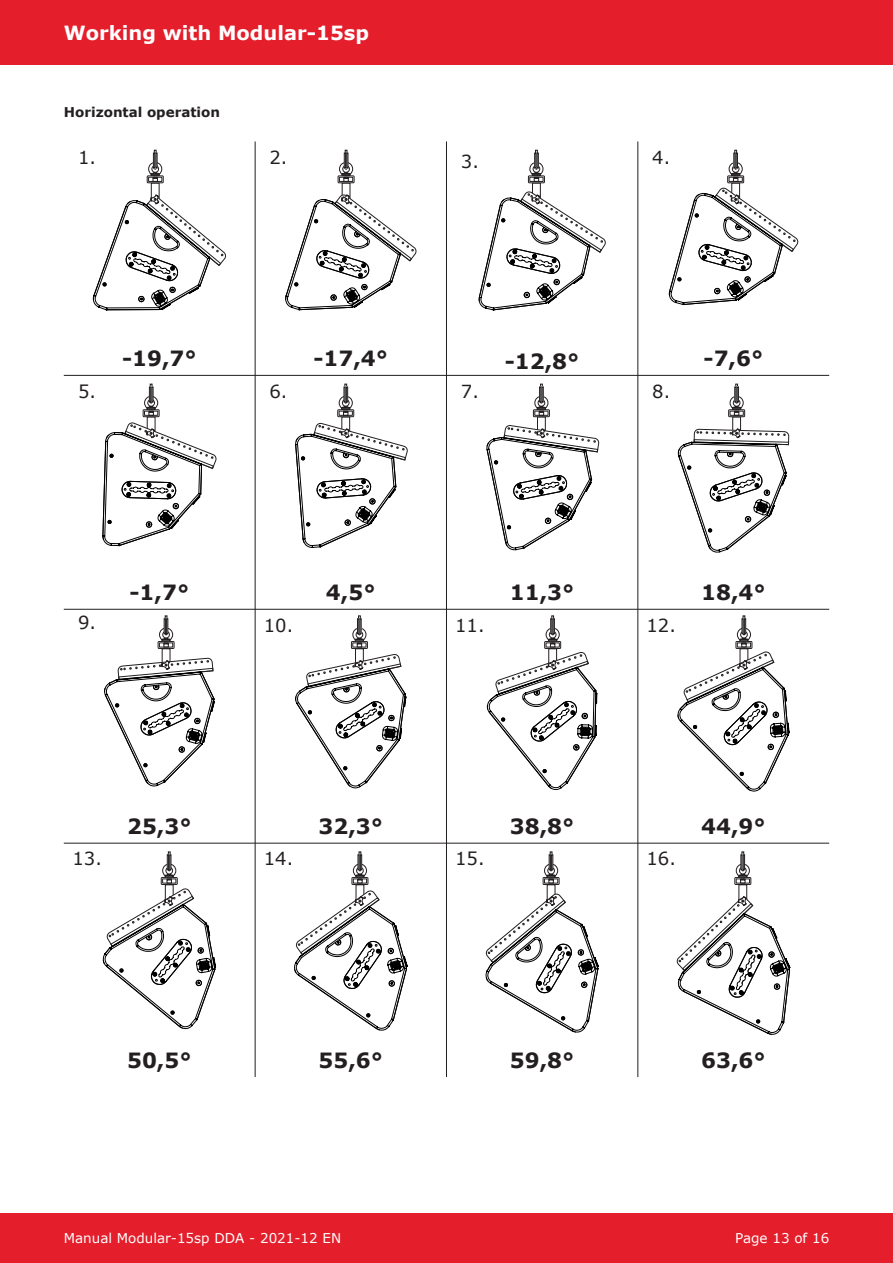
<style>
.page{position:relative;width:893px;height:1263px;background:#fff}
.page>*{position:absolute;margin:0;border:0;box-sizing:border-box;transform-origin:0 0}
.t1{font:700 21px "Verdana";color:#231f20}
.t2{font:700 19.5px "Verdana";color:#fff}
.t3{font:18px "Verdana";color:#231f20}
.t4{font:13.5px "Verdana";color:#fff}
.t5{font:700 13.5px "Verdana";color:#231f20}
</style>
<div class="page">
<div style="left:0;top:0;width:893px;height:64px;background:#e41e2b"></div>
<div style="left:0;top:1212px;width:893px;height:51px;background:#e41e2b"></div>
<hr style="left:64px;top:375px;width:765px;height:1px;background:#231f20">
<hr style="left:64px;top:609px;width:765px;height:1px;background:#231f20">
<hr style="left:64px;top:843px;width:765px;height:1px;background:#231f20">
<hr style="left:255px;top:141px;width:1px;height:936px;background:#231f20">
<hr style="left:446px;top:141px;width:1px;height:936px;background:#231f20">
<hr style="left:637px;top:141px;width:1px;height:936px;background:#231f20">
<div style="left:739px;top:884px;width:8px;height:21px;border:1px solid #231f20"></div>
<div style="left:735px;top:877px;width:16px;height:8px;border:1px solid #231f20"></div>
<svg style="left:736px;top:851px;width:14px;height:32px"></svg>
<svg style="left:676px;top:896px;width:114px;height:139px"></svg>
<div style="left:543px;top:877px;width:16px;height:8px;border:1px solid #231f20"></div>
<svg style="left:544px;top:851px;width:14px;height:32px"></svg>
<svg style="left:485px;top:893px;width:114px;height:139px"></svg>
<div style="left:352px;top:877px;width:16px;height:8px;border:1px solid #231f20"></div>
<svg style="left:353px;top:851px;width:14px;height:32px"></svg>
<svg style="left:294px;top:890px;width:114px;height:140px"></svg>
<svg style="left:103px;top:851px;width:113px;height:178px"></svg>
<svg style="left:677px;top:615px;width:113px;height:176px"></svg>
<svg style="left:487px;top:615px;width:110px;height:175px"></svg>
<div style="left:355px;top:649px;width:9px;height:20px;border:1px solid #231f20"></div>
<div style="left:351px;top:641px;width:17px;height:8px;border:1px solid #231f20"></div>
<svg style="left:352px;top:615px;width:14px;height:32px"></svg>
<svg style="left:295px;top:653px;width:111px;height:135px"></svg>
<div style="left:158px;top:641px;width:16px;height:8px;border:1px solid #231f20"></div>
<svg style="left:159px;top:615px;width:14px;height:32px"></svg>
<svg style="left:104px;top:658px;width:111px;height:128px"></svg>
<div style="left:732px;top:417px;width:9px;height:20px;border:1px solid #231f20"></div>
<div style="left:728px;top:410px;width:17px;height:7px;border:1px solid #231f20"></div>
<svg style="left:730px;top:384px;width:14px;height:31px"></svg>
<svg style="left:678px;top:428px;width:111px;height:124px"></svg>
<div style="left:537px;top:417px;width:8px;height:20px;border:1px solid #231f20"></div>
<div style="left:533px;top:410px;width:17px;height:7px;border:1px solid #231f20"></div>
<svg style="left:534px;top:384px;width:14px;height:31px"></svg>
<svg style="left:486px;top:425px;width:113px;height:125px"></svg>
<div style="left:342px;top:417px;width:8px;height:20px;border:1px solid #231f20"></div>
<div style="left:337px;top:410px;width:17px;height:7px;border:1px solid #231f20"></div>
<svg style="left:339px;top:384px;width:14px;height:31px"></svg>
<svg style="left:295px;top:423px;width:113px;height:125px"></svg>
<div style="left:143px;top:410px;width:16px;height:7px;border:1px solid #231f20"></div>
<svg style="left:144px;top:384px;width:14px;height:31px"></svg>
<svg style="left:102px;top:422px;width:115px;height:124px"></svg>
<svg style="left:669px;top:150px;width:129px;height:155px"></svg>
<div style="left:532px;top:183px;width:9px;height:20px;border:1px solid #231f20"></div>
<div style="left:528px;top:176px;width:17px;height:7px;border:1px solid #231f20"></div>
<svg style="left:529px;top:150px;width:14px;height:32px"></svg>
<svg style="left:479px;top:191px;width:127px;height:119px"></svg>
<div style="left:342px;top:183px;width:8px;height:20px;border:1px solid #231f20"></div>
<div style="left:338px;top:176px;width:16px;height:7px;border:1px solid #231f20"></div>
<svg style="left:339px;top:150px;width:14px;height:32px"></svg>
<svg style="left:285px;top:194px;width:132px;height:116px"></svg>
<div style="left:151px;top:183px;width:8px;height:20px;border:1px solid #231f20"></div>
<div style="left:147px;top:176px;width:16px;height:7px;border:1px solid #231f20"></div>
<svg style="left:148px;top:150px;width:14px;height:32px"></svg>
<svg style="left:93px;top:195px;width:133px;height:115px"></svg>
<p class="t2" style="left:64px;top:20px;width:307px">Working with Modular-15sp</p>
<p class="t5" style="left:64px;top:102px;width:158px">Horizontal operation</p>
<p class="t3" style="left:78px;top:145px;width:20px">1.</p>
<p class="t3" style="left:270px;top:145px;width:20px">2.</p>
<p class="t3" style="left:461px;top:149px;width:19px">3.</p>
<p class="t3" style="left:652px;top:145px;width:19px">4.</p>
<p class="t1" style="left:122px;top:343px;width:76px">-19,7°</p>
<p class="t1" style="left:313px;top:343px;width:76px">-17,4°</p>
<p class="t1" style="left:505px;top:346px;width:76px">-12,8°</p>
<p class="t1" style="left:704px;top:343px;width:61px">-7,6°</p>
<p class="t3" style="left:78px;top:379px;width:20px">5.</p>
<p class="t3" style="left:270px;top:379px;width:20px">6.</p>
<p class="t3" style="left:461px;top:379px;width:19px">7.</p>
<p class="t3" style="left:652px;top:379px;width:19px">8.</p>
<p class="t1" style="left:130px;top:577px;width:61px">-1,7°</p>
<p class="t1" style="left:326px;top:577px;width:51px">4,5°</p>
<p class="t1" style="left:510px;top:577px;width:66px">11,3°</p>
<p class="t1" style="left:701px;top:577px;width:66px">18,4°</p>
<p class="t3" style="left:78px;top:610px;width:20px">9.</p>
<p class="t3" style="left:264px;top:613px;width:31px">10.</p>
<p class="t3" style="left:455px;top:613px;width:31px">11.</p>
<p class="t3" style="left:646px;top:613px;width:31px">12.</p>
<p class="t1" style="left:127px;top:811px;width:66px">25,3°</p>
<p class="t1" style="left:318px;top:811px;width:66px">32,3°</p>
<p class="t1" style="left:510px;top:811px;width:66px">38,8°</p>
<p class="t1" style="left:701px;top:811px;width:66px">44,9°</p>
<p class="t3" style="left:72px;top:846px;width:31px">13.</p>
<p class="t3" style="left:264px;top:846px;width:31px">14.</p>
<p class="t3" style="left:455px;top:846px;width:31px">15.</p>
<p class="t3" style="left:646px;top:846px;width:31px">16.</p>
<p class="t1" style="left:127px;top:1045px;width:66px">50,5°</p>
<p class="t1" style="left:318px;top:1045px;width:66px">55,6°</p>
<p class="t1" style="left:510px;top:1045px;width:66px">59,8°</p>
<p class="t1" style="left:701px;top:1045px;width:66px">63,6°</p>
<p class="t4" style="left:64px;top:1228px;width:279px">Manual Modular-15sp DDA - 2021-12 EN</p>
<p class="t4" style="left:735px;top:1228px;width:95px">Page 13 of 16</p>
</div>
